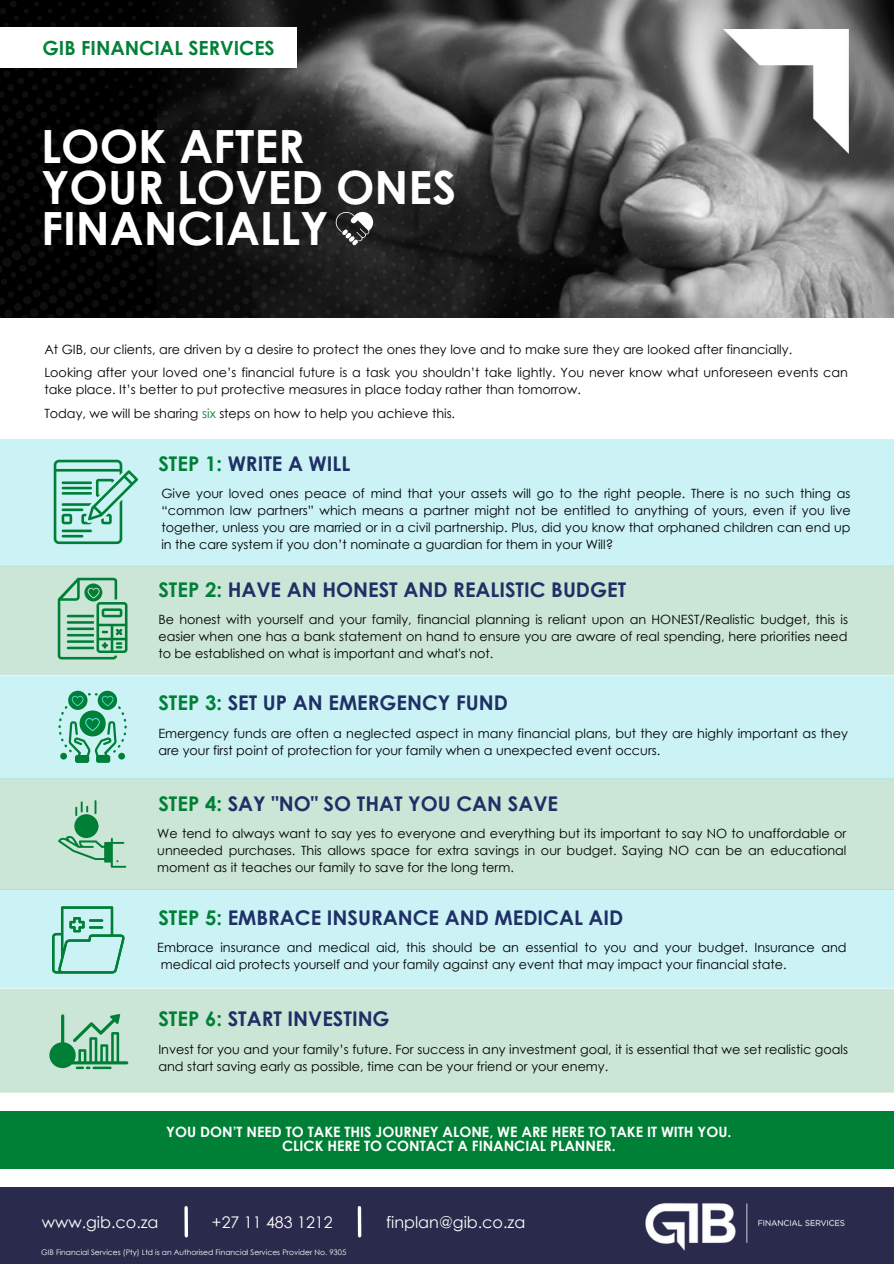
<style>
.page{position:relative;width:894px;height:1264px;background:#fff}
.page>*{position:absolute;margin:0;border:0;box-sizing:border-box;transform-origin:0 0}
.t1{font:700 45.75px/41px "Century Gothic";color:#fff}
.t2{font:700 20.25px "Century Gothic";color:#1e3066}
.t3{font:700 19.5px "Century Gothic";color:#008037}
.t4{font:16.05px "Century Gothic";color:#fff}
.t5{font:700 14.25px/14.7px "Century Gothic";color:#fff;text-align:center}
.t6{font:12.75px/17px "Century Gothic";color:#000}
.t7{font:7.65px "Century Gothic";color:#fff}
.s1{color:#008037}
</style>
<div class="page">
<img style="left:749px;top:0;width:144px;height:318px">
<img style="left:749px;top:29px;width:99px;height:124px">
<div style="left:0;top:1186px;width:893px;height:77px;background:#2a2a4c"></div>
<img style="left:597px;top:1168px;width:296px;height:83px">
<svg style="left:184px;top:1207px;width:4px;height:28px"></svg>
<svg style="left:357px;top:1207px;width:4px;height:28px"></svg>
<div style="left:0;top:439px;width:893px;height:126px;background:#cbf2f4"></div>
<div style="left:0;top:675px;width:893px;height:103px;background:#cbf2f4"></div>
<div style="left:0;top:890px;width:893px;height:98px;background:#cbf2f4"></div>
<div style="left:0;top:565px;width:893px;height:110px;background:#cbe5d6"></div>
<div style="left:0;top:778px;width:893px;height:112px;background:#cbe5d6"></div>
<div style="left:0;top:989px;width:893px;height:103px;background:#cbe5d6"></div>
<svg style="left:54px;top:460px;width:84px;height:84px;background:#91d1be"></svg>
<svg style="left:58px;top:577px;width:69px;height:82px;background:#84c19e"></svg>
<svg style="left:58px;top:690px;width:69px;height:73px;background:#80c9b0"></svg>
<svg style="left:58px;top:800px;width:68px;height:67px;background:#a8d3bb"></svg>
<div style="left:78px;top:816px;width:20px;height:20px;background:#008037;border-radius:50%"></div>
<svg style="left:52px;top:906px;width:73px;height:67px;background:#9cd7c8"></svg>
<svg style="left:49px;top:1013px;width:79px;height:56px;background:#84c29f"></svg>
<hr style="left:92px;top:1066px;width:20px;height:3px;background:#008037">
<div style="left:0;top:1110px;width:893px;height:58px;background:#008037"></div>
<svg style="left:0;top:0;width:749px;height:318px;background:#444"></svg>
<p class="t3" style="left:43px;top:35px;width:233px">GIB FINANCIAL SERVICES</p>
<p class="t1" style="left:41px;top:124px;width:265px">LOOK AFTER</p>
<p class="t1" style="left:41px;top:165px;width:416px">YOUR LOVED ONES<br>FINANCIALLY</p>
<p class="t6" style="left:44px;top:340px;width:749px">At GIB, our clients, are driven by a desire to protect the ones they love and to make sure they are looked after financially.</p>
<p class="t6" style="left:44px;top:364px;width:804px">Looking after your loved one’s financial future is a task you shouldn’t take lightly. You never know what unforeseen events can take place. It’s better to put protective measures in place today rather than tomorrow.</p>
<p class="t6" style="left:44px;top:404px;width:412px">Today, we will be sharing <span class="s1">six</span> steps on how to help you achieve this.</p>
<p class="t2" style="left:158px;top:450px;width:193px"><span class="s1">STEP 1:</span> WRITE A WILL</p>
<p class="t6" style="left:161px;top:484px;width:690px;text-align:justify">Give your loved ones peace of mind that your assets will go to the right people. There is no such thing as “common law partners” which means a partner might not be entitled to anything of yours, even if you live together, unless you are married or in a civil partnership. Plus, did you know that orphaned children can end up in the care system if you don’t nominate a guardian for them in your Will?</p>
<p class="t2" style="left:158px;top:577px;width:469px"><span class="s1">STEP 2:</span> HAVE AN HONEST AND REALISTIC BUDGET</p>
<p class="t6" style="left:158px;top:610px;width:691px;text-align:justify">Be honest with yourself and your family, financial planning is reliant upon an HONEST/Realistic budget, this is easier when one has a bank statement on hand to ensure you are aware of real spending, here priorities need to be established on what is important and what's not.</p>
<p class="t2" style="left:158px;top:689px;width:351px"><span class="s1">STEP 3:</span> SET UP AN EMERGENCY FUND</p>
<p class="t6" style="left:158px;top:725px;width:690px">Emergency funds are often a neglected aspect in many financial plans, but they are highly important as they are your first point of protection for your family when a unexpected event occurs.</p>
<p class="t2" style="left:158px;top:791px;width:401px"><span class="s1">STEP 4:</span> SAY "NO" SO THAT YOU CAN SAVE</p>
<p class="t6" style="left:157px;top:824px;width:690px;text-align:justify">We tend to always want to say yes to everyone and everything but its important to say NO to unaffordable or unneeded purchases. This allows space for extra savings in our budget. Saying NO can be an educational moment as it teaches our family to save for the long term.</p>
<p class="t2" style="left:158px;top:905px;width:466px"><span class="s1">STEP 5:</span> EMBRACE INSURANCE AND MEDICAL AID</p>
<p class="t6" style="left:157px;top:939px;width:690px">Embrace insurance and medical aid, this should be an essential to you and your budget. Insurance and medical aid protects yourself and your family against any event that may impact your financial state.</p>
<p class="t2" style="left:158px;top:1005px;width:233px"><span class="s1">STEP 6:</span> START INVESTING</p>
<p class="t6" style="left:158px;top:1040px;width:691px">Invest for you and your family’s future. For success in any investment goal, it is essential that we set realistic goals and start saving early as possible, time can be your friend or your enemy.</p>
<p class="t5" style="left:166px;top:1123px;width:566px">YOU DON’T NEED TO TAKE THIS JOURNEY ALONE, WE ARE HERE TO TAKE IT WITH YOU.<br>CLICK HERE TO CONTACT A FINANCIAL PLANNER.</p>
<p class="t4" style="left:42px;top:1211px;width:118px">www.gib.co.za</p>
<p class="t4" style="left:212px;top:1211px;width:122px">+27 11 483 1212</p>
<p class="t4" style="left:386px;top:1211px;width:141px">finplan@gib.co.za</p>
<p class="t7" style="left:41px;top:1247px;width:306px">GIB Financial Services (Pty) Ltd is an Authorised Financial Services Provider No. 9305</p>
</div>
